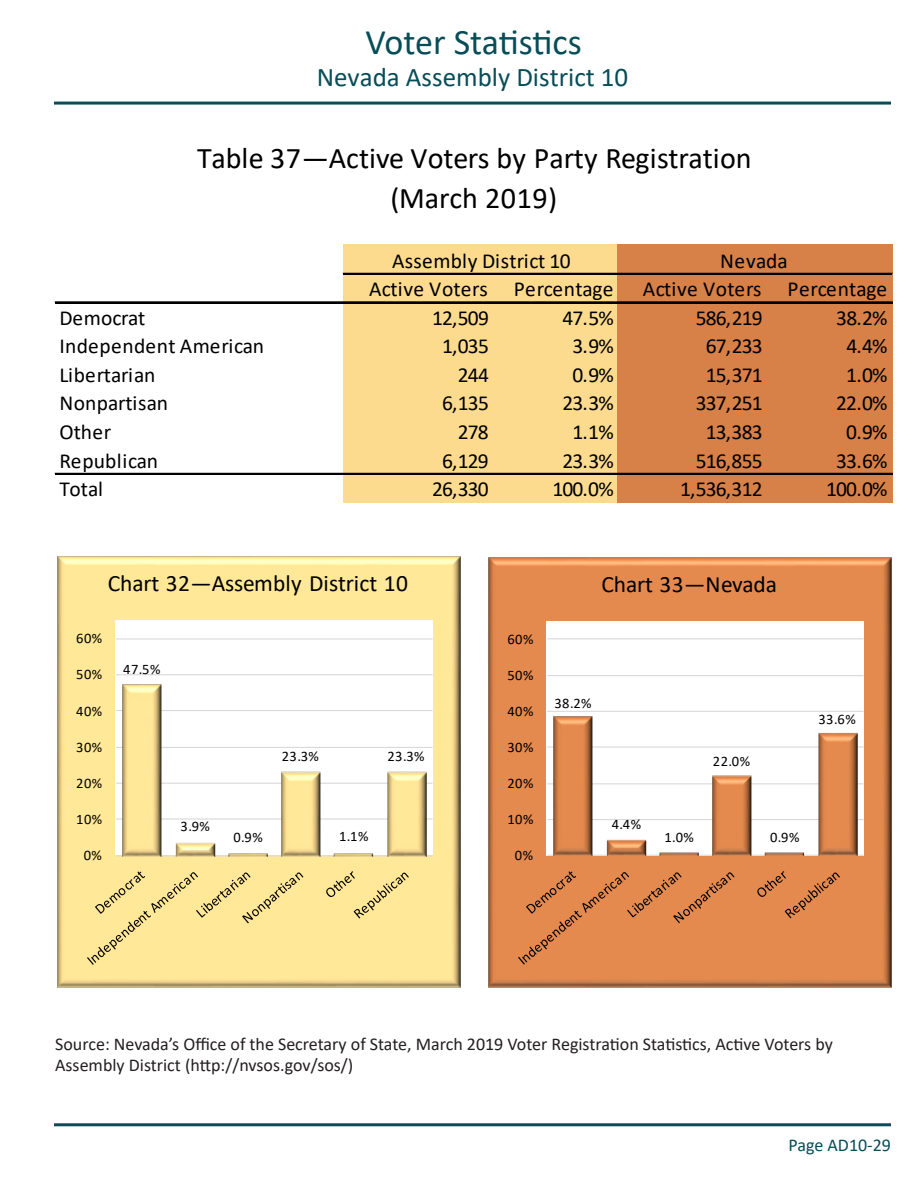
<style>
.page{position:relative;width:918px;height:1188px;background:#fff}
.page>*{position:absolute;margin:0;border:0;box-sizing:border-box;transform-origin:0 0}
.t1{font:36px "Calibri";letter-spacing:-.01em;color:#074d58}
.t2{font:30px "Calibri";color:#000}
.t3{font:27px "Calibri";color:#074d58}
.t4{font:23.55px "Calibri";color:#000}
.t5{font:23.4px "Calibri";letter-spacing:-.005em;color:#000}
.t6{font:21.45px "Calibri";letter-spacing:-.01em;color:#000}
.t7{font:21.45px "Calibri";letter-spacing:.01em;color:#000}
.t8{font:18px/21.6px "Calibri";color:#231f20}
.t9{font:18px "Calibri";color:#074d58}
.t10{font:14.55px "Calibri";letter-spacing:.03em;color:#000}
</style>
<div class="page">
<hr style="left:54px;top:1123px;width:837px;height:3px;background:#074d58">
<hr style="left:54px;top:102px;width:837px;height:3px;background:#074d58">
<img style="left:57px;top:556px;width:404px;height:432px">
<div style="left:116px;top:621px;width:317px;height:234px;background:#fff"></div>
<hr style="left:116px;top:855px;width:317px;height:1px;background:#d9d9d9">
<hr style="left:116px;top:818px;width:317px;height:2px;background:#d9d9d9">
<hr style="left:116px;top:783px;width:317px;height:1px;background:#d9d9d9">
<hr style="left:116px;top:747px;width:317px;height:1px;background:#d9d9d9">
<hr style="left:116px;top:710px;width:317px;height:1px;background:#d9d9d9">
<hr style="left:116px;top:674px;width:317px;height:1px;background:#d9d9d9">
<hr style="left:116px;top:638px;width:317px;height:2px;background:#d9d9d9">
<img style="left:120px;top:684px;width:309px;height:172px">
<svg style="left:87px;top:872px;width:216px;height:93px;background:#f3dd91"></svg>
<svg style="left:326px;top:871px;width:83px;height:47px;background:#ecd68c"></svg>
<div style="left:343px;top:245px;width:275px;height:258px;background:#fcdb8e"></div>
<div style="left:617px;top:245px;width:275px;height:258px;background:#d78047"></div>
<hr style="left:343px;top:273px;width:549px;height:2px;background:#000">
<hr style="left:55px;top:302px;width:837px;height:1px;background:#000">
<hr style="left:55px;top:473px;width:837px;height:2px;background:#000">
<img style="left:488px;top:557px;width:404px;height:431px">
<div style="left:547px;top:622px;width:317px;height:234px;background:#fff"></div>
<hr style="left:547px;top:855px;width:317px;height:1px;background:#d9d9d9">
<hr style="left:547px;top:819px;width:317px;height:1px;background:#d9d9d9">
<hr style="left:547px;top:783px;width:317px;height:1px;background:#d9d9d9">
<hr style="left:547px;top:746px;width:317px;height:2px;background:#d9d9d9">
<hr style="left:547px;top:711px;width:317px;height:1px;background:#d9d9d9">
<hr style="left:547px;top:675px;width:317px;height:1px;background:#d9d9d9">
<hr style="left:547px;top:638px;width:317px;height:1px;background:#d9d9d9">
<img style="left:551px;top:716px;width:309px;height:140px">
<svg style="left:518px;top:871px;width:216px;height:94px;background:#d9834b"></svg>
<svg style="left:757px;top:871px;width:83px;height:47px;background:#d37f49"></svg>
<h1 class="t1" style="left:366px;top:17px;width:218px">Voter Statistics</h1>
<p class="t3" style="left:317px;top:59px;width:313px">Nevada Assembly District 10</p>
<h2 class="t2" style="left:197px;top:137px;width:556px">Table 37—Active Voters by Party Registration</h2>
<h2 class="t2" style="left:391px;top:177px;width:168px">(March 2019)</h2>
<p class="t7" style="left:392px;top:246px;width:180px">Assembly District 10</p>
<p class="t6" style="left:720px;top:246px;width:69px">Nevada</p>
<p class="t6" style="left:369px;top:274px;width:246px">Active Voters Percentage</p>
<p class="t6" style="left:643px;top:274px;width:246px">Active Voters Percentage</p>
<p class="t6" style="left:59px;top:303px;width:88px">Democrat</p>
<p class="t6" style="left:432px;top:303px;width:58px">12,509</p>
<p class="t6" style="left:563px;top:303px;width:53px">47.5%</p>
<p class="t6" style="left:696px;top:303px;width:68px">586,219</p>
<p class="t6" style="left:836px;top:303px;width:53px">38.2%</p>
<p class="t7" style="left:60px;top:331px;width:206px">Independent American</p>
<p class="t6" style="left:442px;top:331px;width:48px">1,035</p>
<p class="t6" style="left:573px;top:331px;width:43px">3.9%</p>
<p class="t6" style="left:706px;top:331px;width:58px">67,233</p>
<p class="t6" style="left:846px;top:331px;width:43px">4.4%</p>
<p class="t6" style="left:60px;top:360px;width:97px">Libertarian</p>
<p class="t6" style="left:458px;top:360px;width:32px">244</p>
<p class="t6" style="left:573px;top:360px;width:43px">0.9%</p>
<p class="t6" style="left:706px;top:360px;width:58px">15,371</p>
<p class="t6" style="left:846px;top:360px;width:43px">1.0%</p>
<p class="t6" style="left:59px;top:388px;width:110px">Nonpartisan</p>
<p class="t6" style="left:442px;top:388px;width:48px">6,135</p>
<p class="t6" style="left:563px;top:388px;width:53px">23.3%</p>
<p class="t6" style="left:696px;top:388px;width:68px">337,251</p>
<p class="t6" style="left:836px;top:388px;width:53px">22.0%</p>
<p class="t6" style="left:59px;top:417px;width:53px">Other</p>
<p class="t6" style="left:458px;top:417px;width:32px">278</p>
<p class="t6" style="left:573px;top:417px;width:43px">1.1%</p>
<p class="t6" style="left:706px;top:417px;width:58px">13,383</p>
<p class="t6" style="left:846px;top:417px;width:43px">0.9%</p>
<p class="t7" style="left:59px;top:446px;width:100px">Republican</p>
<p class="t6" style="left:442px;top:446px;width:48px">6,129</p>
<p class="t6" style="left:563px;top:446px;width:53px">23.3%</p>
<p class="t6" style="left:696px;top:446px;width:68px">516,855</p>
<p class="t6" style="left:836px;top:446px;width:53px">33.6%</p>
<p class="t6" style="left:59px;top:474px;width:45px">Total</p>
<p class="t6" style="left:432px;top:474px;width:58px">26,330</p>
<p class="t6" style="left:552px;top:474px;width:63px">100.0%</p>
<p class="t6" style="left:680px;top:474px;width:84px">1,536,312</p>
<p class="t6" style="left:826px;top:474px;width:63px">100.0%</p>
<p class="t4" style="left:108px;top:567px;width:302px">Chart 32—Assembly District 10</p>
<p class="t5" style="left:601px;top:568px;width:177px">Chart 33—Nevada</p>
<p class="t10" style="left:76px;top:628px;width:28px">60%</p>
<p class="t10" style="left:507px;top:629px;width:28px">60%</p>
<p class="t10" style="left:76px;top:665px;width:28px">50%</p>
<p class="t10" style="left:123px;top:659px;width:39px">47.5%</p>
<p class="t10" style="left:507px;top:665px;width:28px">50%</p>
<p class="t10" style="left:76px;top:701px;width:28px">40%</p>
<p class="t10" style="left:507px;top:701px;width:28px">40%</p>
<p class="t10" style="left:554px;top:693px;width:39px">38.2%</p>
<p class="t10" style="left:818px;top:709px;width:39px">33.6%</p>
<p class="t10" style="left:76px;top:737px;width:28px">30%</p>
<p class="t10" style="left:282px;top:746px;width:39px">23.3%</p>
<p class="t10" style="left:387px;top:746px;width:39px">23.3%</p>
<p class="t10" style="left:507px;top:737px;width:28px">30%</p>
<p class="t10" style="left:713px;top:751px;width:39px">22.0%</p>
<p class="t10" style="left:76px;top:773px;width:28px">20%</p>
<p class="t10" style="left:507px;top:773px;width:28px">20%</p>
<p class="t10" style="left:76px;top:809px;width:28px">10%</p>
<p class="t10" style="left:181px;top:816px;width:31px">3.9%</p>
<p class="t10" style="left:233px;top:827px;width:31px">0.9%</p>
<p class="t10" style="left:339px;top:826px;width:31px">1.1%</p>
<p class="t10" style="left:507px;top:809px;width:28px">10%</p>
<p class="t10" style="left:612px;top:814px;width:31px">4.4%</p>
<p class="t10" style="left:664px;top:827px;width:31px">1.0%</p>
<p class="t10" style="left:770px;top:827px;width:31px">0.9%</p>
<p class="t10" style="left:84px;top:845px;width:20px">0%</p>
<p class="t10" style="left:515px;top:845px;width:20px">0%</p>
<p class="t8" style="left:55px;top:1033px;width:779px">Source: Nevada’s Office of the Secretary of State, March 2019 Voter Registration Statistics, Active Voters by<br>Assembly District (http://nvsos.gov/sos/)</p>
<p class="t9" style="left:789px;top:1132px;width:104px">Page AD10-29</p>
</div>
